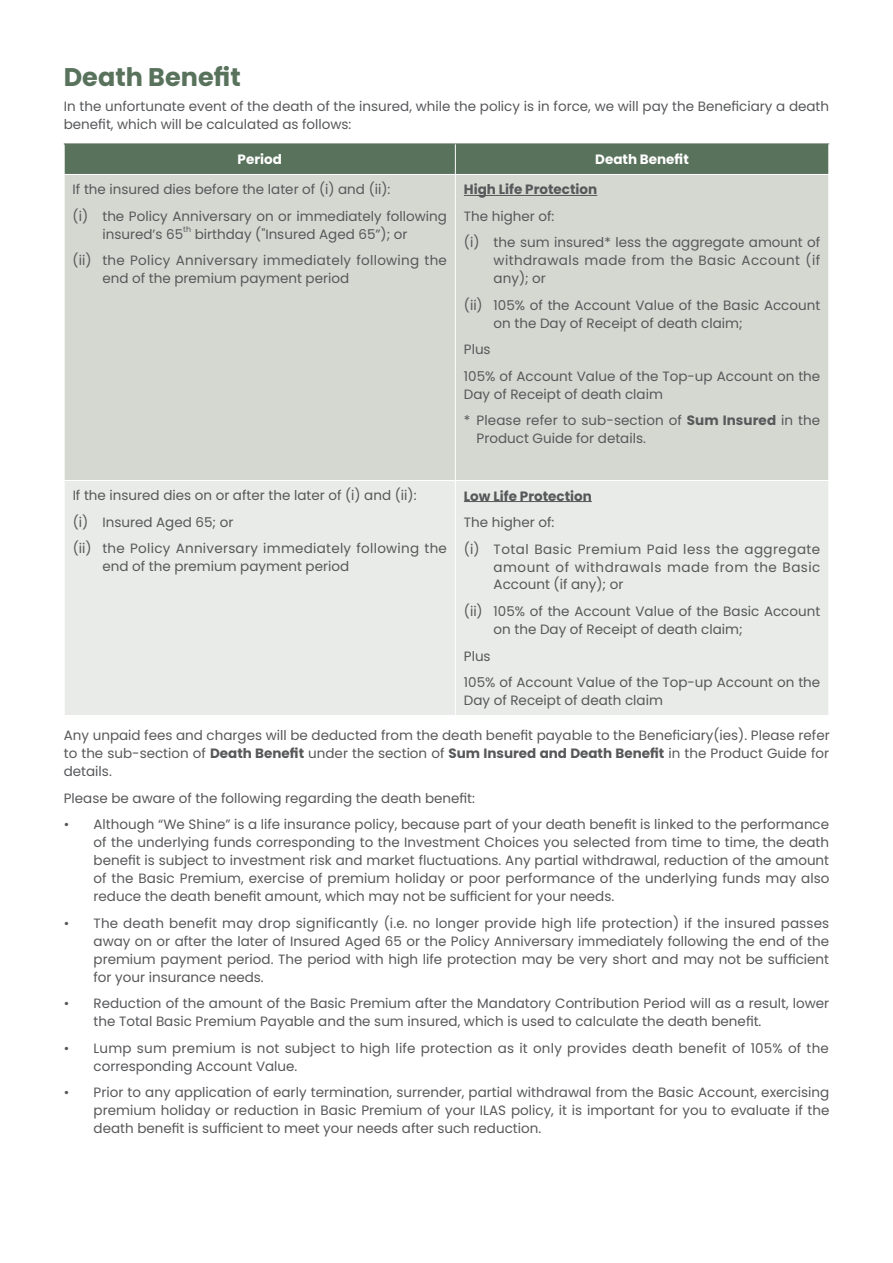
<style>
.page{position:relative;width:893px;height:1263px;background:#fff}
.page>*{position:absolute;margin:0;border:0;box-sizing:border-box;transform-origin:0 0}
.t1{font:700 25.5px "Poppins";color:#58725c}
.t2{font:13.5px/18px "Poppins";color:#57585a}
.t3{font:13.5px/26.5px "Poppins";letter-spacing:.02em;color:#57585a}
.t4{font:13.5px/26.5px "Poppins";letter-spacing:.03em;color:#57585a}
.t5{font:13.5px/18px "Poppins";letter-spacing:.035em;color:#57585a}
.t6{font:13.5px/18px "Poppins";letter-spacing:.025em;color:#57585a}
.t7{font:700 13.5px "Poppins";color:#57585a}
.t8{font:700 13.5px "Poppins";color:#fff}
.t9{font:7.8px "Poppins";color:#57585a}
.s1{font-weight:700}
</style>
<div class="page">
<div style="left:65px;top:145px;width:763px;height:29px;background:#58725c"></div>
<div style="left:65px;top:175px;width:763px;height:305px;background:#d5d8d1"></div>
<div style="left:65px;top:481px;width:763px;height:234px;background:#e8ebe7"></div>
<hr style="left:455px;top:175px;width:1px;height:305px;background:#fff">
<hr style="left:455px;top:481px;width:1px;height:234px;background:#fff">
<hr style="left:64px;top:144px;width:391px;height:1px;background:#58725c">
<hr style="left:455px;top:144px;width:374px;height:1px;background:#58725c">
<hr style="left:455px;top:144px;width:1px;height:30px;background:#fff">
<hr style="left:828px;top:144px;width:1px;height:30px;background:#fff">
<hr style="left:464px;top:195px;width:133px;height:1px;background:#57585a">
<hr style="left:464px;top:501px;width:128px;height:1px;background:#57585a">
<h1 class="t1" style="left:64px;top:62px;width:179px">Death Benefit</h1>
<p class="t2" style="left:64px;top:97px;width:767px">In the unfortunate event of the death of the insured, while the policy is in force, we will pay the Beneficiary a death benefit, which will be calculated as follows:</p>
<p class="t8" style="left:238px;top:151px;width:46px">Period</p>
<p class="t8" style="left:595px;top:151px;width:95px">Death Benefit</p>
<p class="t2" style="left:73px;top:176px;width:376px;line-height:26.5px">If the insured dies before the later of (i) and (ii):<br>(i) the Policy Anniversary on or immediately following</p>
<p class="t2" style="left:102px;top:225px;width:82px">insured’s 65</p>
<p class="t9" style="left:183px;top:225px;width:9px">th</p>
<p class="t7" style="left:464px;top:182px;width:135px">High Life Protection</p>
<p class="t2" style="left:464px;top:203px;width:358px;line-height:26.5px">The higher of:<br>(i) the sum insured* less the aggregate amount of</p>
<p class="t6" style="left:494px;top:252px;width:328px">withdrawals made from the Basic Account (if any); or</p>
<p class="t2" style="left:494px;top:296px;width:328px;text-indent:-30px">(ii) 105% of the Account Value of the Basic Account on the Day of Receipt of death claim;</p>
<p class="t2" style="left:464px;top:336px;width:358px;line-height:26.5px">Plus<br>105% of Account Value of the Top-up Account on the</p>
<p class="t2" style="left:464px;top:381px;width:358px;line-height:26.5px">Day of Receipt of death claim<br>* Please refer to sub-section of <span class="s1">Sum Insured</span> in the</p>
<p class="t2" style="left:477px;top:430px;width:171px">Product Guide for details.</p>
<p class="t3" style="left:73px;top:221px;width:376px;text-indent:122px">birthday ("Insured Aged 65”); or<br>(ii) the Policy Anniversary immediately following the</p>
<p class="t2" style="left:102px;top:270px;width:248px">end of the premium payment period</p>
<p class="t2" style="left:73px;top:482px;width:376px;line-height:26.5px">If the insured dies on or after the later of (i) and (ii):<br>(i) Insured Aged 65; or<br>(ii) the Policy Anniversary immediately following the</p>
<p class="t2" style="left:102px;top:558px;width:248px">end of the premium payment period</p>
<p class="t7" style="left:464px;top:488px;width:129px">Low Life Protection</p>
<p class="t4" style="left:464px;top:509px;width:358px">The higher of:<br>(i) Total Basic Premium Paid less the aggregate</p>
<p class="t5" style="left:494px;top:558px;width:328px">amount of withdrawals made from the Basic<br>Account (if any); or</p>
<p class="t2" style="left:494px;top:602px;width:328px;text-indent:-30px">(ii) 105% of the Account Value of the Basic Account on the Day of Receipt of death claim;</p>
<p class="t2" style="left:464px;top:642px;width:358px;line-height:26.5px">Plus<br>105% of Account Value of the Top-up Account on the</p>
<p class="t2" style="left:464px;top:691px;width:201px">Day of Receipt of death claim</p>
<p class="t2" style="left:64px;top:726px;width:767px;text-align:justify">Any unpaid fees and charges will be deducted from the death benefit payable to the Beneficiary(ies). Please refer to the sub-section of <span class="s1">Death Benefit</span> under the section of <span class="s1">Sum Insured and Death Benefit</span> in the Product Guide for details.</p>
<p class="t2" style="left:64px;top:789px;width:413px">Please be aware of the following regarding the death benefit:</p>
<p class="t2" style="left:94px;top:815px;width:737px;text-align:justify;text-indent:-30px">• Although “We Shine” is a life insurance policy, because part of your death benefit is linked to the performance of the underlying funds corresponding to the Investment Choices you selected from time to time, the death benefit is subject to investment risk and market fluctuations. Any partial withdrawal, reduction of the amount of the Basic Premium, exercise of premium holiday or poor performance of the underlying funds may also reduce the death benefit amount, which may not be sufficient for your needs.</p>
<p class="t2" style="left:94px;top:914px;width:737px;text-align:justify;text-indent:-30px">• The death benefit may drop significantly (i.e. no longer provide high life protection) if the insured passes away on or after the later of Insured Aged 65 or the Policy Anniversary immediately following the end of the premium payment period. The period with high life protection may be very short and may not be sufficient for your insurance needs.</p>
<p class="t2" style="left:94px;top:994px;width:737px;text-indent:-30px">• Reduction of the amount of the Basic Premium after the Mandatory Contribution Period will as a result, lower the Total Basic Premium Payable and the sum insured, which is used to calculate the death benefit.</p>
<p class="t2" style="left:94px;top:1039px;width:737px;text-indent:-30px">• Lump sum premium is not subject to high life protection as it only provides death benefit of 105% of the corresponding Account Value.</p>
<p class="t2" style="left:94px;top:1083px;width:737px;text-align:justify;text-indent:-30px">• Prior to any application of early termination, surrender, partial withdrawal from the Basic Account, exercising premium holiday or reduction in Basic Premium of your ILAS policy, it is important for you to evaluate if the death benefit is sufficient to meet your needs after such reduction.</p>
</div>
